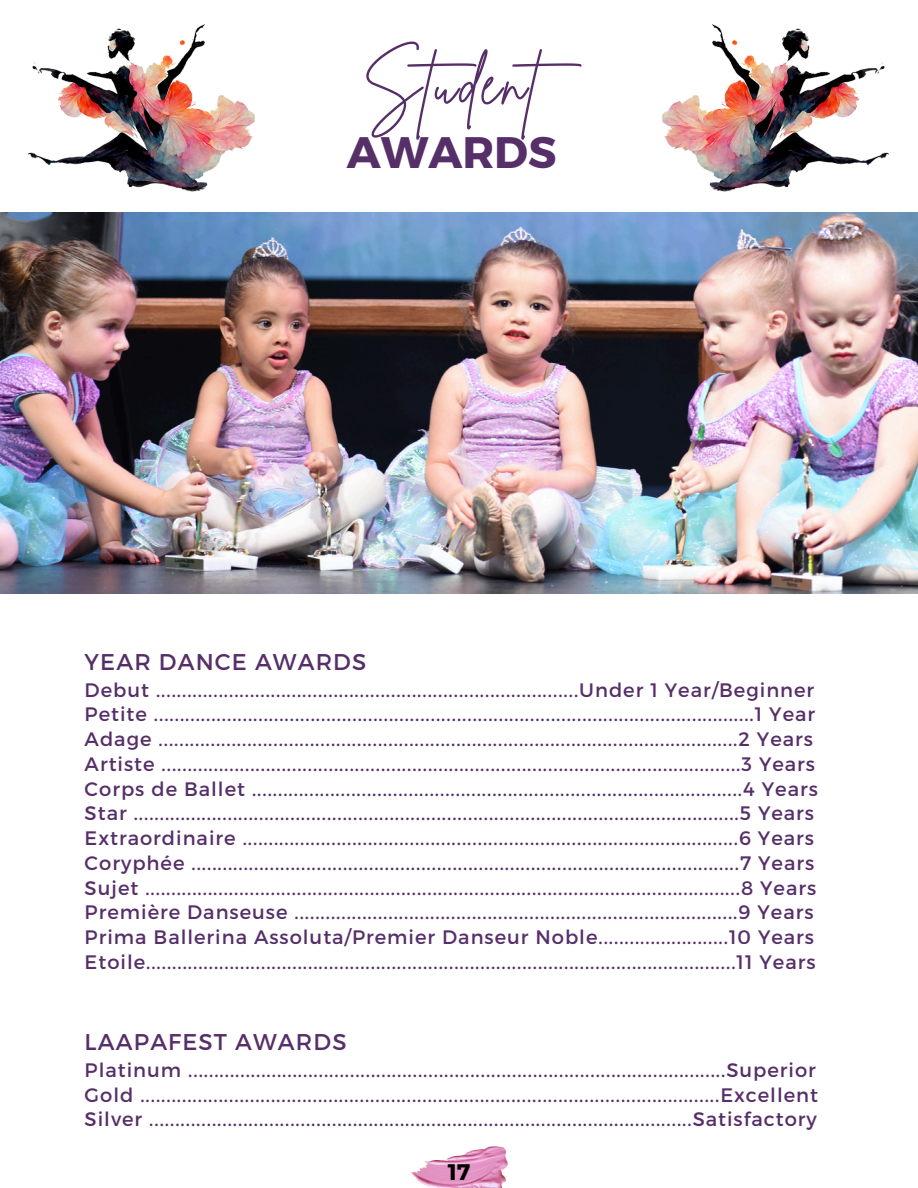
<style>
.page{position:relative;width:918px;height:1188px;background:#fff}
.page>*{position:absolute;margin:0;border:0;box-sizing:border-box;transform-origin:0 0}
.t1{font:61.8px "Brittany Signature";letter-spacing:.05em;color:#562f69}
.t2{font:700 44.1px "Montserrat";color:#562f69}
.t3{font:22.8px "Montserrat";letter-spacing:.05em;color:#562f69}
.t4{font:700 22.5px "Montserrat";color:#000}
.t5{font:19.5px "Montserrat";letter-spacing:.05em;color:#562f69}
</style>
<div class="page">
<img style="left:0;top:212px;width:918px;height:381px">
<img style="left:411px;top:1146px;width:96px;height:42px">
<img style="left:662px;top:24px;width:227px;height:168px">
<img style="left:28px;top:24px;width:227px;height:168px">
<p class="t1" style="left:363px;top:42px;width:237px">Student</p>
<p class="t2" style="left:347px;top:124px;width:211px">AWARDS</p>
<p class="t3" style="left:85px;top:647px;width:283px">YEAR DANCE AWARDS</p>
<p class="t5" style="left:85px;top:677px;width:731px">Debut .................................................................................Under 1 Year/Beginner</p>
<p class="t5" style="left:85px;top:702px;width:732px">Petite ...................................................................................................................1 Year</p>
<p class="t5" style="left:85px;top:726px;width:730px">Adage ...............................................................................................................2 Years</p>
<p class="t5" style="left:85px;top:751px;width:732px">Artiste ...............................................................................................................3 Years</p>
<p class="t5" style="left:85px;top:776px;width:735px">Corps de Ballet ..............................................................................................4 Years</p>
<p class="t5" style="left:85px;top:801px;width:731px">Star ....................................................................................................................5 Years</p>
<p class="t5" style="left:85px;top:825px;width:731px">Extraordinaire ...............................................................................................6 Years</p>
<p class="t5" style="left:85px;top:850px;width:731px">Coryphée .........................................................................................................7 Years</p>
<p class="t5" style="left:85px;top:875px;width:733px">Sujet ..................................................................................................................8 Years</p>
<p class="t5" style="left:85px;top:900px;width:730px">Première Danseuse .....................................................................................9 Years</p>
<p class="t5" style="left:85px;top:924px;width:731px">Prima Ballerina Assoluta/Premier Danseur Noble.........................10 Years</p>
<p class="t5" style="left:85px;top:949px;width:732px">Etoile.................................................................................................................11 Years</p>
<p class="t3" style="left:85px;top:1027px;width:263px">LAAPAFEST AWARDS</p>
<p class="t5" style="left:85px;top:1057px;width:733px">Platinum .......................................................................................................Superior</p>
<p class="t5" style="left:85px;top:1082px;width:735px">Gold ...............................................................................................................Excellent</p>
<p class="t5" style="left:85px;top:1107px;width:734px">Silver ........................................................................................................Satisfactory</p>
<p class="t4" style="left:448px;top:1157px;width:24px">17</p>
</div>
